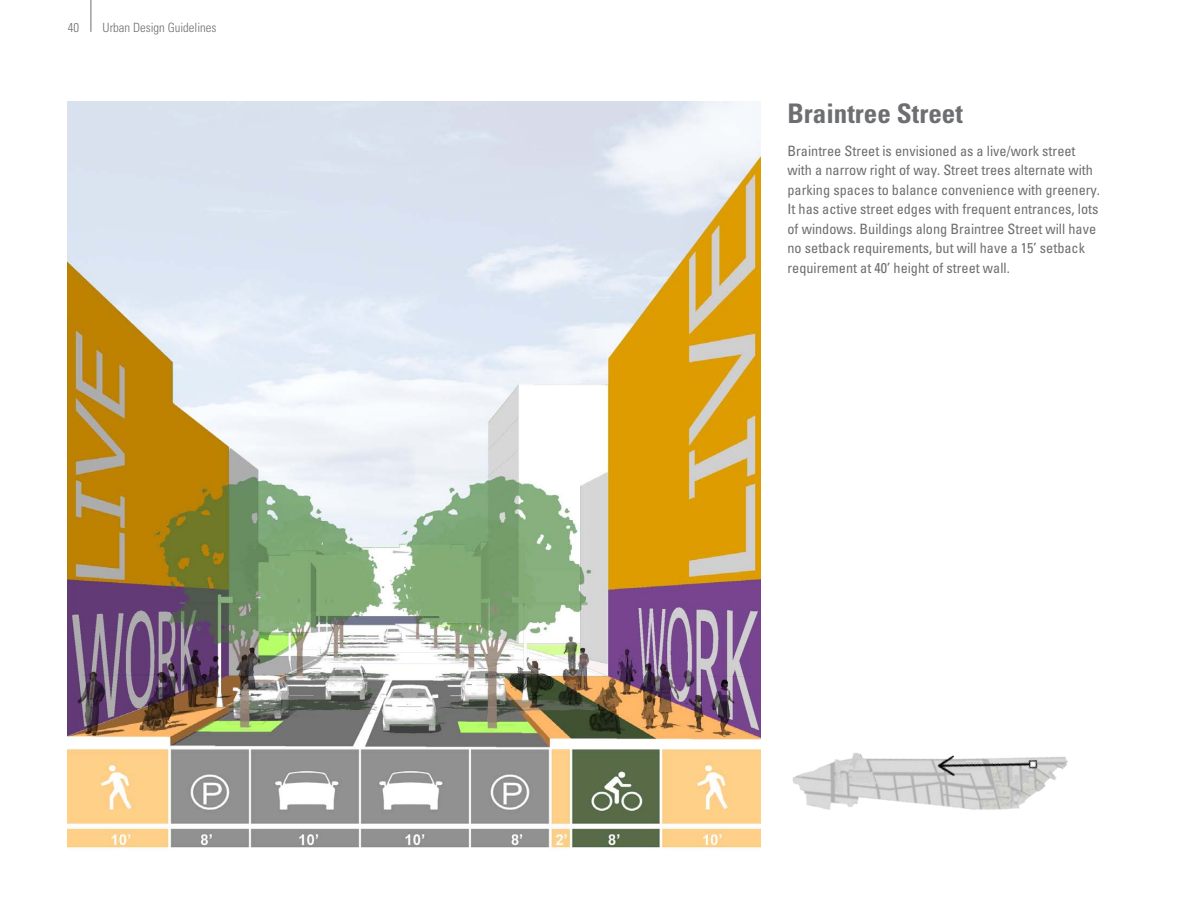
<style>
.page{position:relative;width:1188px;height:918px;background:#fff}
.page>*{position:absolute;margin:0;border:0;box-sizing:border-box;transform-origin:0 0}
.t1{font:700 condensed 27px "Univers";color:#6d6e71}
.t2{font:condensed 14.25px/19.5px "Univers";color:#6d6e71}
.t3{font:300 condensed 12.75px "Univers";color:#6d6e71}
</style>
<div class="page">
<hr style="left:91px;top:0;width:1px;height:32px;background:#6d6e71">
<img style="left:68px;top:101px;width:692px;height:748px">
<img style="left:792px;top:753px;width:276px;height:57px">
<p class="t3" style="left:68px;top:20px;width:13px">40</p>
<p class="t3" style="left:103px;top:20px;width:115px">Urban Design Guidelines</p>
<h1 class="t1" style="left:788px;top:97px;width:177px">Braintree Street</h1>
<p class="t2" style="left:788px;top:141px;width:314px">Braintree Street is envisioned as a live/work street with a narrow right of way. Street trees alternate with parking spaces to balance convenience with greenery.<br>It has active street edges with frequent entrances, lots of windows. Buildings along Braintree Street will have no setback requirements, but will have a 15’ setback requirement at 40’ height of street wall.</p>
</div>
